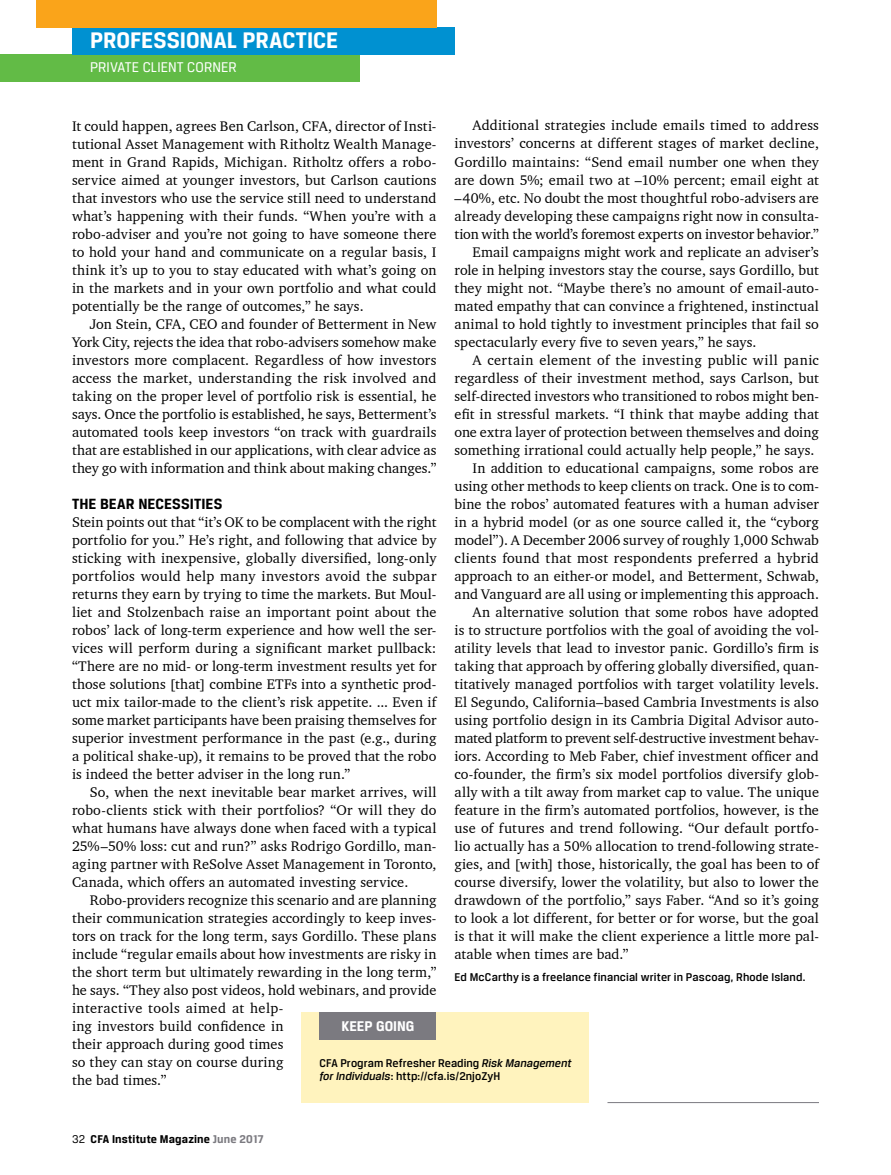
<style>
.page{position:relative;width:891px;height:1175px;background:#fff}
.page>*{position:absolute;margin:0;border:0;box-sizing:border-box;transform-origin:0 0}
.t1{font:700 24px "Breuer Text";color:#fff}
.t2{font:700 15.75px "Breuer Text";letter-spacing:.01em;color:#000}
.t3{font:15px "Breuer Text";letter-spacing:.005em;color:#fff}
.t4{font:700 15px "Breuer Text";color:#fff}
.t5{font:14.25px/18px "Charter BT";letter-spacing:.01em;color:#000;text-align:justify}
.t6{font:14.25px "Charter BT";letter-spacing:-.01em;color:#000}
.t7{font:14.25px "Charter BT";letter-spacing:.03em;color:#000}
.t8{font:500 12px/13.5px "Breuer Text";letter-spacing:.01em;color:#000}
.t9{font:700 12px "Breuer Text";letter-spacing:.015em;color:#000}
.s1{font-style:italic}
.s2{font-weight:400}
.s3{color:#7b7a80}
</style>
<div class="page">
<hr style="left:608px;top:1102px;width:211px;height:1px;background:#7b7a80">
<div style="left:302px;top:1012px;width:288px;height:90px;background:#fff3be"></div>
<div style="left:320px;top:1012px;width:116px;height:28px;background:#7b7a80"></div>
<div style="left:0;top:54px;width:360px;height:27px;background:#62bb46"></div>
<div style="left:72px;top:27px;width:382px;height:27px;background:#0091d1"></div>
<div style="left:36px;top:0;width:400px;height:27px;background:#faa41a"></div>
<h1 class="t1" style="left:90px;top:27px;width:250px">PROFESSIONAL PRACTICE</h1>
<p class="t3" style="left:90px;top:59px;width:148px">PRIVATE CLIENT CORNER</p>
<p class="t5" style="left:72px;top:116px;width:366px">It could happen, agrees Ben Carlson, CFA, director of Insti&shy;tutional Asset Management with Ritholtz Wealth Manage&shy;ment in Grand Rapids, Michigan. Ritholtz offers a robo&shy;service aimed at younger investors, but Carlson cautions that investors who use the service still need to understand what’s happening with their funds. “When you’re with a robo-adviser and you’re not going to have someone there to hold your hand and communicate on a regular basis, I think it’s up to you to stay educated with what’s going on in the markets and in your own portfolio and what could potentially be the range of outcomes,” he says.</p>
<p class="t5" style="left:72px;top:314px;width:366px;text-indent:18px">Jon Stein, CFA, CEO and founder of Betterment in New York City, rejects the idea that robo-advisers somehow make investors more complacent. Regardless of how investors access the market, understanding the risk involved and taking on the proper level of portfolio risk is essential, he says. Once the portfolio is established, he says, Betterment’s automated tools keep investors “on track with guardrails that are established in our applications, with clear advice as they go with information and think about making changes.”</p>
<p class="t2" style="left:72px;top:494px;width:152px">THE BEAR NECESSITIES</p>
<p class="t5" style="left:72px;top:512px;width:366px">Stein points out that “it’s OK to be complacent with the right portfolio for you.” He’s right, and following that advice by sticking with inexpensive, globally diversified, long-only portfolios would help many investors avoid the subpar returns they earn by trying to time the markets. But Moul&shy;liet and Stolzenbach raise an important point about the robos’ lack of long-term experience and how well the ser&shy;vices will perform during a significant market pullback: “There are no mid- or long-term investment results yet for those solutions [that] combine ETFs into a synthetic prod&shy;uct mix tailor-made to the client’s risk appetite. ... Even if some market participants have been praising themselves for superior investment performance in the past (e.g., during a political shake-up), it remains to be proved that the robo is indeed the better adviser in the long run.”</p>
<p class="t5" style="left:72px;top:782px;width:366px;text-indent:18px">So, when the next inevitable bear market arrives, will robo-clients stick with their portfolios? “Or will they do what humans have always done when faced with a typical 25%–50% loss: cut and run?” asks Rodrigo Gordillo, man&shy;aging partner with ReSolve Asset Management in Toronto, Canada, which offers an automated investing service.</p>
<p class="t5" style="left:72px;top:890px;width:366px;text-align:left;text-indent:18px">Robo-providers recognize this scenario and are planning their communication strategies accordingly to keep inves&shy;tors on track for the long term, says Gordillo. These plans include “regular emails about how investments are risky in the short term but ultimately rewarding in the long term,” he says. “They also post videos, hold webinars, and provide interactive tools aimed at help-<br>ing investors build confidence in<br>their approach during good times<br>so they can stay on course during<br>the bad times.”</p>
<p class="t5" style="left:472px;top:116px;width:348px">Additional strategies include emails timed to address</p>
<p class="t5" style="left:454px;top:134px;width:366px">investors’ concerns at different stages of market decline,</p>
<p class="t5" style="left:454px;top:152px;width:366px">Gordillo maintains: “Send email number one when they</p>
<p class="t5" style="left:454px;top:170px;width:366px">are down 5%; email two at –10% percent; email eight at</p>
<p class="t5" style="left:454px;top:188px;width:366px">–40%, etc. No doubt the most thoughtful robo-advisers are</p>
<p class="t5" style="left:454px;top:206px;width:366px">already developing these campaigns right now in consulta-</p>
<p class="t5" style="left:454px;top:224px;width:366px">tion with the world’s foremost experts on investor behavior.”</p>
<p class="t5" style="left:472px;top:242px;width:348px">Email campaigns might work and replicate an adviser’s</p>
<p class="t5" style="left:454px;top:260px;width:366px">role in helping investors stay the course, says Gordillo, but</p>
<p class="t5" style="left:454px;top:278px;width:366px">they might not. “Maybe there’s no amount of email-auto-</p>
<p class="t5" style="left:454px;top:296px;width:366px">mated empathy that can convince a frightened, instinctual</p>
<p class="t5" style="left:454px;top:314px;width:366px">animal to hold tightly to investment principles that fail so</p>
<p class="t5" style="left:454px;top:332px;width:304px">spectacularly every five to seven years,” he says.</p>
<p class="t7" style="left:472px;top:351px;width:348px">A certain element of the investing public will panic</p>
<p class="t5" style="left:454px;top:368px;width:366px">regardless of their investment method, says Carlson, but</p>
<p class="t5" style="left:454px;top:386px;width:366px">self-directed investors who transitioned to robos might ben-</p>
<p class="t5" style="left:454px;top:404px;width:366px">efit in stressful markets. “I think that maybe adding that</p>
<p class="t5" style="left:454px;top:422px;width:366px">one extra layer of protection between themselves and doing</p>
<p class="t5" style="left:454px;top:440px;width:361px">something irrational could actually help people,” he says.</p>
<p class="t5" style="left:472px;top:458px;width:348px">In addition to educational campaigns, some robos are</p>
<p class="t5" style="left:454px;top:476px;width:366px">using other methods to keep clients on track. One is to com-</p>
<p class="t5" style="left:454px;top:494px;width:366px">bine the robos’ automated features with a human adviser</p>
<p class="t5" style="left:454px;top:512px;width:366px">in a hybrid model (or as one source called it, the “cyborg</p>
<p class="t5" style="left:454px;top:530px;width:366px">model”). A December 2006 survey of roughly 1,000 Schwab</p>
<p class="t5" style="left:454px;top:548px;width:366px">clients found that most respondents preferred a hybrid</p>
<p class="t5" style="left:454px;top:566px;width:366px">approach to an either-or model, and Betterment, Schwab,</p>
<p class="t5" style="left:454px;top:584px;width:366px">and Vanguard are all using or implementing this approach.</p>
<p class="t5" style="left:472px;top:602px;width:348px">An alternative solution that some robos have adopted</p>
<p class="t5" style="left:454px;top:620px;width:366px">is to structure portfolios with the goal of avoiding the vol-</p>
<p class="t5" style="left:454px;top:638px;width:366px">atility levels that lead to investor panic. Gordillo’s firm is</p>
<p class="t5" style="left:454px;top:656px;width:366px">taking that approach by offering globally diversified, quan-</p>
<p class="t5" style="left:454px;top:674px;width:366px">titatively managed portfolios with target volatility levels.</p>
<p class="t5" style="left:454px;top:692px;width:366px">El Segundo, California–based Cambria Investments is also</p>
<p class="t5" style="left:454px;top:710px;width:366px">using portfolio design in its Cambria Digital Advisor auto-</p>
<p class="t6" style="left:454px;top:729px;width:366px">mated platform to prevent self-destructive investment behav-</p>
<p class="t5" style="left:454px;top:746px;width:366px">iors. According to Meb Faber, chief investment officer and</p>
<p class="t5" style="left:454px;top:764px;width:366px">co-founder, the firm’s six model portfolios diversify glob-</p>
<p class="t5" style="left:454px;top:782px;width:366px">ally with a tilt away from market cap to value. The unique</p>
<p class="t5" style="left:454px;top:800px;width:366px">feature in the firm’s automated portfolios, however, is the</p>
<p class="t5" style="left:454px;top:818px;width:366px">use of futures and trend following. “Our default portfo-</p>
<p class="t5" style="left:454px;top:836px;width:366px">lio actually has a 50% allocation to trend-following strate-</p>
<p class="t5" style="left:454px;top:854px;width:366px">gies, and [with] those, historically, the goal has been to of</p>
<p class="t5" style="left:454px;top:872px;width:366px">course diversify, lower the volatility, but also to lower the</p>
<p class="t5" style="left:454px;top:890px;width:366px">drawdown of the portfolio,” says Faber. “And so it’s going</p>
<p class="t5" style="left:454px;top:908px;width:366px">to look a lot different, for better or for worse, but the goal</p>
<p class="t5" style="left:454px;top:926px;width:366px">is that it will make the client experience a little more pal-</p>
<p class="t5" style="left:454px;top:944px;width:176px">atable when times are bad.”</p>
<p class="t8" style="left:454px;top:970px;width:352px">Ed McCarthy is a freelance financial writer in Pascoag, Rhode Island.</p>
<p class="t4" style="left:342px;top:1017px;width:74px">KEEP GOING</p>
<p class="t8" style="left:320px;top:1056px;width:254px">CFA Program Refresher Reading <span class="s1">Risk Management for Individuals</span>: http://cfa.is/2njoZyH</p>
<p class="t9" style="left:72px;top:1132px;width:193px"><span class="s2">32</span> CFA Institute Magazine <span class="s3">June 2017</span></p>
</div>
